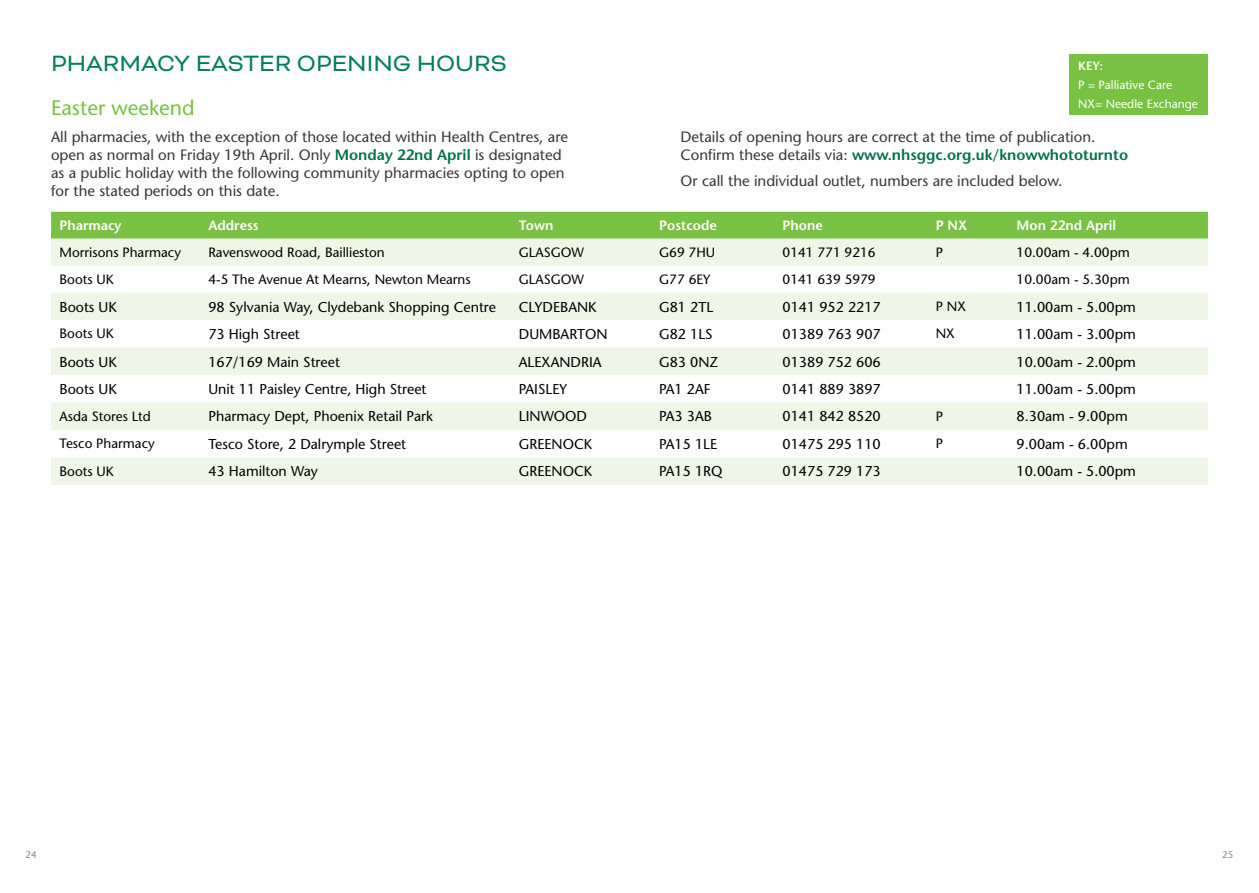
<style>
.page{position:relative;width:1259px;height:893px;background:#fff}
.page>*{position:absolute;margin:0;border:0;box-sizing:border-box;transform-origin:0 0}
.t1{font:25.5px "Bicyclette";color:#007e5d}
.t2{font:500 21px "Stone Sans Std";color:#79c142}
.body_text{font:500 15px/18px "Stone Sans Std";color:#3a3539}
.table_text_row_1{font:500 14.25px "Stone Sans Std";color:#010101}
.table_text_row_1-2{font:500 13.5px "Stone Sans Std";color:#010101}
.t3{font:600 13.5px "Stone Sans Std";color:#fff}
.t4{font:500 12px "Stone Sans Std";color:#fff}
.t5{font:600 12px "Stone Sans Std";color:#fff}
.t6{font:500 9.75px "Stone Sans Std";color:#8b8a8e}
.s1{font-weight:600;color:#007049}
</style>
<div class="page">
<div style="left:51px;top:212px;width:1157px;height:27px;background:#79c142"></div>
<svg style="left:51px;top:239px;width:1157px;height:246px;fill:#eff6e8"></svg>
<div style="left:1069px;top:54px;width:139px;height:61px;background:#79c142"></div>
<h2 class="t1" style="left:51px;top:49px;width:457px">PHARMACY EASTER OPENING HOURS</h2>
<h3 class="t2" style="left:51px;top:95px;width:145px">Easter weekend</h3>
<p class="body_text" style="left:51px;top:127px;width:519px">All pharmacies, with the exception of those located within Health Centres, are open as normal on Friday 19th April. Only <span class="s1">Monday 22nd April</span> is designated as a public holiday with the following community pharmacies opting to open for the stated periods on this date.</p>
<p class="body_text" style="left:680px;top:128px;width:449px">Details of opening hours are correct at the time of publication.<br>Confirm these details via: <span class="s1">www.nhsggc.org.uk/knowwhototurnto</span></p>
<p class="t5" style="left:1078px;top:58px;width:26px">KEY:</p>
<p class="t4" style="left:1078px;top:78px;width:96px">P = Palliative Care</p>
<p class="t4" style="left:1078px;top:97px;width:121px">NX= Needle Exchange</p>
<p class="body_text" style="left:680px;top:172px;width:383px">Or call the individual outlet, numbers are included below.</p>
<p class="t3" style="left:60px;top:217px;width:64px">Pharmacy</p>
<p class="t3" style="left:208px;top:217px;width:52px">Address</p>
<p class="t3" style="left:519px;top:217px;width:36px">Town</p>
<p class="t3" style="left:659px;top:217px;width:59px">Postcode</p>
<p class="t3" style="left:782px;top:217px;width:42px">Phone</p>
<p class="t3" style="left:935px;top:217px;width:33px">P NX</p>
<p class="t3" style="left:1016px;top:217px;width:101px">Mon 22nd April</p>
<p class="table_text_row_1-2" style="left:60px;top:244px;width:123px">Morrisons Pharmacy</p>
<p class="table_text_row_1-2" style="left:208px;top:244px;width:178px">Ravenswood Road, Baillieston</p>
<p class="table_text_row_1-2" style="left:519px;top:244px;width:66px">GLASGOW</p>
<p class="table_text_row_1-2" style="left:659px;top:244px;width:57px">G69 7HU</p>
<p class="table_text_row_1-2" style="left:782px;top:244px;width:94px">0141 771 9216</p>
<p class="table_text_row_1-2" style="left:935px;top:244px;width:9px">P</p>
<p class="table_text_row_1-2" style="left:1016px;top:244px;width:115px">10.00am - 4.00pm</p>
<p class="table_text_row_1-2" style="left:60px;top:271px;width:56px">Boots UK</p>
<p class="table_text_row_1-2" style="left:208px;top:271px;width:264px">4-5 The Avenue At Mearns, Newton Mearns</p>
<p class="table_text_row_1-2" style="left:519px;top:271px;width:66px">GLASGOW</p>
<p class="table_text_row_1-2" style="left:659px;top:271px;width:53px">G77 6EY</p>
<p class="table_text_row_1-2" style="left:782px;top:271px;width:94px">0141 639 5979</p>
<p class="table_text_row_1-2" style="left:1016px;top:271px;width:115px">10.00am - 5.30pm</p>
<p class="table_text_row_1" style="left:60px;top:298px;width:59px">Boots UK</p>
<p class="table_text_row_1" style="left:208px;top:298px;width:289px">98 Sylvania Way, Clydebank Shopping Centre</p>
<p class="table_text_row_1" style="left:519px;top:298px;width:79px">CLYDEBANK</p>
<p class="table_text_row_1" style="left:659px;top:298px;width:55px">G81 2TL</p>
<p class="table_text_row_1" style="left:782px;top:298px;width:100px">0141 952 2217</p>
<p class="table_text_row_1-2" style="left:935px;top:298px;width:32px">P NX</p>
<p class="table_text_row_1" style="left:1016px;top:298px;width:121px">11.00am - 5.00pm</p>
<p class="table_text_row_1-2" style="left:60px;top:326px;width:56px">Boots UK</p>
<p class="table_text_row_1" style="left:208px;top:326px;width:93px">73 High Street</p>
<p class="table_text_row_1" style="left:519px;top:326px;width:90px">DUMBARTON</p>
<p class="table_text_row_1" style="left:659px;top:326px;width:55px">G82 1LS</p>
<p class="table_text_row_1" style="left:782px;top:326px;width:100px">01389 763 907</p>
<p class="table_text_row_1-2" style="left:935px;top:326px;width:21px">NX</p>
<p class="table_text_row_1" style="left:1016px;top:326px;width:121px">11.00am - 3.00pm</p>
<p class="table_text_row_1" style="left:60px;top:353px;width:59px">Boots UK</p>
<p class="table_text_row_1" style="left:208px;top:353px;width:133px">167/169 Main Street</p>
<p class="table_text_row_1" style="left:519px;top:353px;width:84px">ALEXANDRIA</p>
<p class="table_text_row_1" style="left:659px;top:353px;width:61px">G83 0NZ</p>
<p class="table_text_row_1" style="left:782px;top:353px;width:100px">01389 752 606</p>
<p class="table_text_row_1" style="left:1016px;top:353px;width:121px">10.00am - 2.00pm</p>
<p class="table_text_row_1" style="left:60px;top:381px;width:59px">Boots UK</p>
<p class="table_text_row_1" style="left:208px;top:381px;width:220px">Unit 11 Paisley Centre, High Street</p>
<p class="table_text_row_1" style="left:519px;top:381px;width:50px">PAISLEY</p>
<p class="table_text_row_1" style="left:659px;top:381px;width:53px">PA1 2AF</p>
<p class="table_text_row_1" style="left:782px;top:381px;width:100px">0141 889 3897</p>
<p class="table_text_row_1" style="left:1016px;top:381px;width:121px">11.00am - 5.00pm</p>
<p class="table_text_row_1-2" style="left:60px;top:408px;width:93px">Asda Stores Ltd</p>
<p class="table_text_row_1" style="left:208px;top:408px;width:226px">Pharmacy Dept, Phoenix Retail Park</p>
<p class="table_text_row_1" style="left:519px;top:408px;width:70px">LINWOOD</p>
<p class="table_text_row_1" style="left:659px;top:408px;width:54px">PA3 3AB</p>
<p class="table_text_row_1" style="left:782px;top:408px;width:100px">0141 842 8520</p>
<p class="table_text_row_1-2" style="left:935px;top:408px;width:9px">P</p>
<p class="table_text_row_1" style="left:1016px;top:408px;width:113px">8.30am - 9.00pm</p>
<p class="table_text_row_1-2" style="left:60px;top:436px;width:97px">Tesco Pharmacy</p>
<p class="table_text_row_1" style="left:208px;top:435px;width:199px">Tesco Store, 2 Dalrymple Street</p>
<p class="table_text_row_1" style="left:519px;top:435px;width:75px">GREENOCK</p>
<p class="table_text_row_1" style="left:659px;top:435px;width:59px">PA15 1LE</p>
<p class="table_text_row_1" style="left:782px;top:435px;width:100px">01475 295 110</p>
<p class="table_text_row_1-2" style="left:935px;top:436px;width:9px">P</p>
<p class="table_text_row_1" style="left:1016px;top:435px;width:113px">9.00am - 6.00pm</p>
<p class="table_text_row_1-2" style="left:60px;top:463px;width:56px">Boots UK</p>
<p class="table_text_row_1" style="left:208px;top:463px;width:111px">43 Hamilton Way</p>
<p class="table_text_row_1" style="left:519px;top:463px;width:75px">GREENOCK</p>
<p class="table_text_row_1" style="left:659px;top:463px;width:65px">PA15 1RQ</p>
<p class="table_text_row_1" style="left:782px;top:463px;width:100px">01475 729 173</p>
<p class="table_text_row_1" style="left:1016px;top:463px;width:121px">10.00am - 5.00pm</p>
<p class="t6" style="left:26px;top:848px;width:13px">24</p>
<p class="t6" style="left:1222px;top:848px;width:13px">25</p>
</div>
